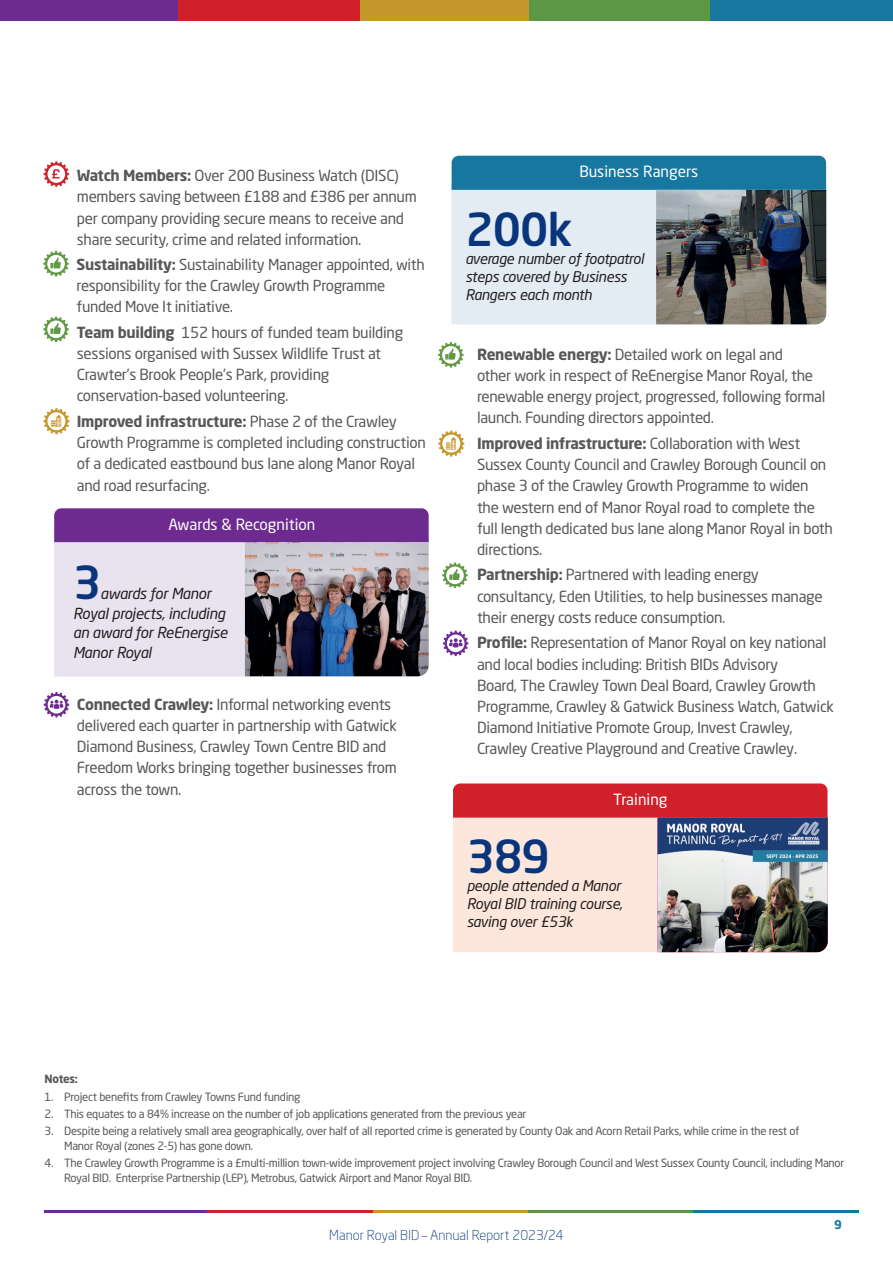
<style>
.page{position:relative;width:893px;height:1263px;background:#fff}
.page>*{position:absolute;margin:0;border:0;box-sizing:border-box;transform-origin:0 0}
.t1{font:500 45px "Neo Sans Std";letter-spacing:-.02em;color:#08357c}
.t2{font:15.3px "Neo Sans Std";color:#fff}
.t3{font:15.15px/21.1px "Neo Sans Std";letter-spacing:-.02em;color:#57585a}
.t4{font:15px/21.1px "Neo Sans Std";letter-spacing:-.02em;color:#57585a}
.t5{font:italic 15px/19.5px "Neo Sans Std";letter-spacing:-.02em;color:#231f20}
.t6{font:italic 14.55px/18px "Neo Sans Std";letter-spacing:-.02em;color:#231f20}
.t7{font:300 13.5px "Neo Sans Std";color:#08357c}
.t8{font:700 12px "Neo Sans Std";color:#1877a0}
.t9{font:11.25px/15px "Neo Sans Std";letter-spacing:-.025em;color:#57585a}
.t10{font:700 11.25px "Neo Sans Std";letter-spacing:-.025em;color:#57585a}
.s1{font-weight:700}
</style>
<div class="page">
<div style="left:0;top:0;width:181px;height:20px;background:#6e2b8f"></div>
<div style="left:355px;top:0;width:181px;height:20px;background:#c5982e"></div>
<div style="left:178px;top:0;width:181px;height:20px;background:#d02029"></div>
<div style="left:530px;top:0;width:181px;height:20px;background:#5e9743"></div>
<div style="left:711px;top:0;width:182px;height:20px;background:#1877a0"></div>
<div style="left:451px;top:180px;width:205px;height:144px;background:#e3ebf3"></div>
<div style="left:452px;top:156px;width:374px;height:34px;background:#1877a0"></div>
<img style="left:656px;top:190px;width:170px;height:134px">
<hr style="left:45px;top:1209px;width:165px;height:3px;background:#6e2b8f">
<hr style="left:369px;top:1209px;width:165px;height:3px;background:#c5982e">
<hr style="left:208px;top:1209px;width:165px;height:3px;background:#d02029">
<hr style="left:528px;top:1209px;width:166px;height:3px;background:#5e9743">
<hr style="left:694px;top:1209px;width:165px;height:3px;background:#1877a0">
<svg style="left:443px;top:630px;width:25px;height:26px"></svg>
<svg style="left:44px;top:161px;width:25px;height:26px"></svg>
<svg style="left:43px;top:251px;width:26px;height:25px"></svg>
<svg style="left:43px;top:316px;width:26px;height:26px"></svg>
<svg style="left:43px;top:408px;width:27px;height:26px"></svg>
<svg style="left:44px;top:692px;width:25px;height:25px"></svg>
<svg style="left:438px;top:342px;width:26px;height:26px"></svg>
<svg style="left:438px;top:430px;width:26px;height:27px"></svg>
<svg style="left:442px;top:562px;width:26px;height:26px"></svg>
<svg style="left:453px;top:783px;width:375px;height:169px;background:#eea8a3"></svg>
<img style="left:657px;top:818px;width:171px;height:134px">
<div style="left:54px;top:542px;width:367px;height:135px;background:#e9e2ef"></div>
<div style="left:54px;top:508px;width:375px;height:34px;background:#6e2b8f"></div>
<img style="left:245px;top:542px;width:184px;height:134px">
<p class="t3" style="left:77px;top:165px;width:341px"><span class="s1">Watch Members:</span> Over 200 Business Watch (DISC) members saving between £188 and £386 per annum per company providing secure means to receive and share security, crime and related information.</p>
<p class="t4" style="left:77px;top:254px;width:350px"><span class="s1">Sustainability:</span> Sustainability Manager appointed, with responsibility for the Crawley Growth Programme funded Move It initiative.</p>
<p class="t3" style="left:77px;top:321px;width:328px"><span class="s1">Team building</span> 152 hours of funded team building sessions organised with Sussex Wildlife Trust at Crawter’s Brook People’s Park, providing conservation-based volunteering.</p>
<p class="t3" style="left:77px;top:411px;width:350px"><span class="s1">Improved infrastructure:</span> Phase 2 of the Crawley Growth Programme is completed including construction of a dedicated eastbound bus lane along Manor Royal and road resurfacing.</p>
<p class="t2" style="left:169px;top:515px;width:148px">Awards &amp; Recognition</p>
<h1 class="t1" style="left:73px;top:554px;width:30px">3</h1>
<p class="t5" style="left:73px;top:584px;width:156px;text-indent:27px">awards for Manor<br>Royal projects, including an award for ReEnergise<br>Manor Royal</p>
<p class="t3" style="left:77px;top:693px;width:322px"><span class="s1">Connected Crawley:</span> Informal networking events delivered each quarter in partnership with Gatwick Diamond Business, Crawley Town Centre BID and Freedom Works bringing together businesses from across the town.</p>
<p class="t2" style="left:579px;top:162px;width:121px">Business Rangers</p>
<h1 class="t1" style="left:465px;top:201px;width:109px">200k</h1>
<p class="t6" style="left:465px;top:249px;width:180px">average number of footpatrol steps covered by Business<br>Rangers each month</p>
<p class="t3" style="left:477px;top:343px;width:350px"><span class="s1">Renewable energy:</span> Detailed work on legal and<br>other work in respect of ReEnergise Manor Royal, the renewable energy project, progressed, following formal launch. Founding directors appointed.</p>
<p class="t3" style="left:477px;top:432px;width:357px"><span class="s1">Improved infrastructure:</span> Collaboration with West Sussex County Council and Crawley Borough Council on phase 3 of the Crawley Growth Programme to widen the western end of Manor Royal road to complete the full length dedicated bus lane along Manor Royal in both directions.</p>
<p class="t3" style="left:477px;top:564px;width:347px"><span class="s1">Partnership:</span> Partnered with leading energy consultancy, Eden Utilities, to help businesses manage their energy costs reduce consumption.</p>
<p class="t3" style="left:477px;top:632px;width:359px"><span class="s1">Profile:</span> Representation of Manor Royal on key national and local bodies including: British BIDs Advisory<br>Board, The Crawley Town Deal Board, Crawley Growth Programme, Crawley &amp; Gatwick Business Watch, Gatwick Diamond Initiative Promote Group, Invest Crawley, Crawley Creative Playground and Creative Crawley.</p>
<p class="t2" style="left:613px;top:790px;width:56px">Training</p>
<h1 class="t1" style="left:467px;top:828px;width:85px">389</h1>
<p class="t6" style="left:467px;top:877px;width:157px">people attended a Manor<br>Royal BID training course, saving over £53k</p>
<p class="t10" style="left:45px;top:1072px;width:35px">Notes:</p>
<p class="t9" style="left:45px;top:1089px;width:257px">1. Project benefits from Crawley Towns Fund funding</p>
<p class="t9" style="left:45px;top:1106px;width:483px">2. This equates to a 84% increase on the number of job applications generated from the previous year</p>
<p class="t9" style="left:64px;top:1123px;width:737px;text-indent:-20px">3. Despite being a relatively small area geographically, over half of all reported crime is generated by County Oak and Acorn Retail Parks, while crime in the rest of<br>Manor Royal (zones 2-5) has gone down.</p>
<p class="t9" style="left:64px;top:1155px;width:782px;text-indent:-20px">4. The Crawley Growth Programme is a £multi-million town-wide improvement project involving Crawley Borough Council and West Sussex County Council, including Manor<br>Royal BID. Enterprise Partnership (LEP), Metrobus, Gatwick Airport and Manor Royal BID.</p>
<p class="t7" style="left:329px;top:1227px;width:236px">Manor Royal BID – Annual Report 2023/24</p>
<p class="t8" style="left:834px;top:1217px;width:9px">9</p>
</div>
